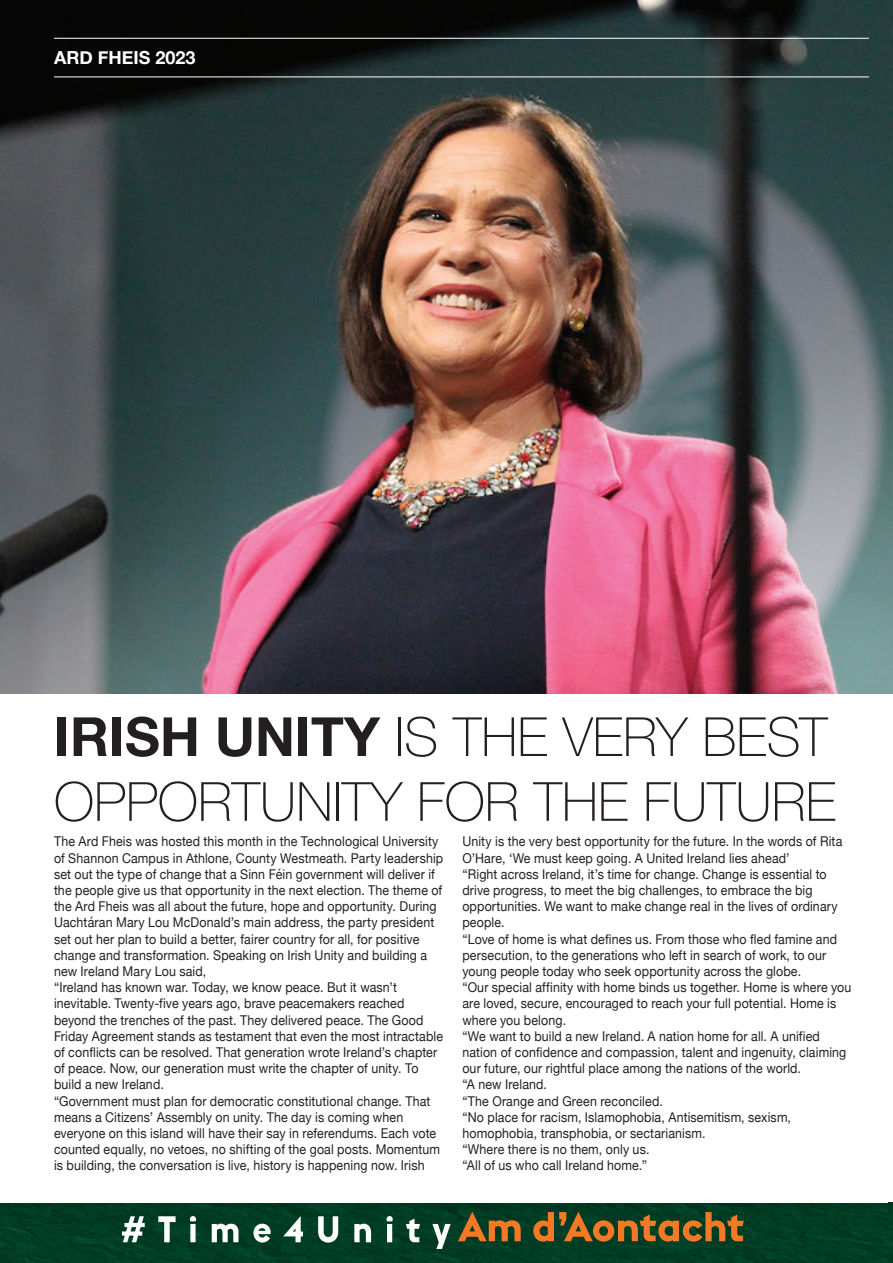
<style>
.page{position:relative;width:893px;height:1263px;background:#fff}
.page>*{position:absolute;margin:0;border:0;box-sizing:border-box;transform-origin:0 0}
.t1{font:100 54px/64.8px "Helvetica Neue";color:#231f20}
.t2{font:700 18px "Helvetica Neue";color:#fff}
.t3{font:13.5px/16.2px "Helvetica Neue";letter-spacing:.01em;color:#231f20;scale:.92 1}
.s1{font-weight:700}
</style>
<div class="page">
<img style="left:0;top:1203px;width:889px;height:60px">
<svg style="left:122px;top:1216px;width:329px;height:33px"></svg>
<svg style="left:458px;top:1212px;width:286px;height:29px;background:#665525"></svg>
<img style="left:889px;top:1203px;width:4px;height:60px">
<img style="left:0;top:0;width:893px;height:693px">
<hr style="left:54px;top:38px;width:815px;height:1px;background:#fff">
<hr style="left:54px;top:77px;width:815px;height:1px;background:#fff">
<h2 class="t2" style="left:54px;top:44px;width:143px">ARD FHEIS 2023</h2>
<h1 class="t1" style="left:54px;top:702px;width:783px"><span class="s1">IRISH UNITY</span> IS THE VERY BEST<br>OPPORTUNITY FOR THE FUTURE</h1>
<p class="t3" style="left:54px;top:834px;width:425px">The Ard Fheis was hosted this month in the Technological University of Shannon Campus in Athlone, County Westmeath. Party leadership set out the type of change that a Sinn Féin government will deliver if the people give us that opportunity in the next election. The theme of the Ard Fheis was all about the future, hope and opportunity. During Uachtáran Mary Lou McDonald’s main address, the party president set out her plan to build a better, fairer country for all, for positive change and transformation. Speaking on Irish Unity and building a new Ireland Mary Lou said,<br>“Ireland has known war. Today, we know peace. But it wasn’t inevitable. Twenty-five years ago, brave peacemakers reached beyond the trenches of the past. They delivered peace. The Good Friday Agreement stands as testament that even the most intractable of conflicts can be resolved. That generation wrote Ireland’s chapter of peace. Now, our generation must write the chapter of unity. To build a new Ireland.<br>“Government must plan for democratic constitutional change. That means a Citizens’ Assembly on unity. The day is coming when everyone on this island will have their say in referendums. Each vote counted equally, no vetoes, no shifting of the goal posts. Momentum is building, the conversation is live, history is happening now. Irish</p>
<p class="t3" style="left:462px;top:834px;width:424px">Unity is the very best opportunity for the future. In the words of Rita O’Hare, ‘We must keep going. A United Ireland lies ahead’<br>“Right across Ireland, it’s time for change. Change is essential to drive progress, to meet the big challenges, to embrace the big opportunities. We want to make change real in the lives of ordinary people.<br>“Love of home is what defines us. From those who fled famine and persecution, to the generations who left in search of work, to our young people today who seek opportunity across the globe.<br>“Our special affinity with home binds us together. Home is where you are loved, secure, encouraged to reach your full potential. Home is where you belong.<br>“We want to build a new Ireland. A nation home for all. A unified nation of confidence and compassion, talent and ingenuity, claiming our future, our rightful place among the nations of the world.<br>“A new Ireland.<br>“The Orange and Green reconciled.<br>“No place for racism, Islamophobia, Antisemitism, sexism, homophobia, transphobia, or sectarianism.<br>“Where there is no them, only us.<br>“All of us who call Ireland home.”</p>
</div>
